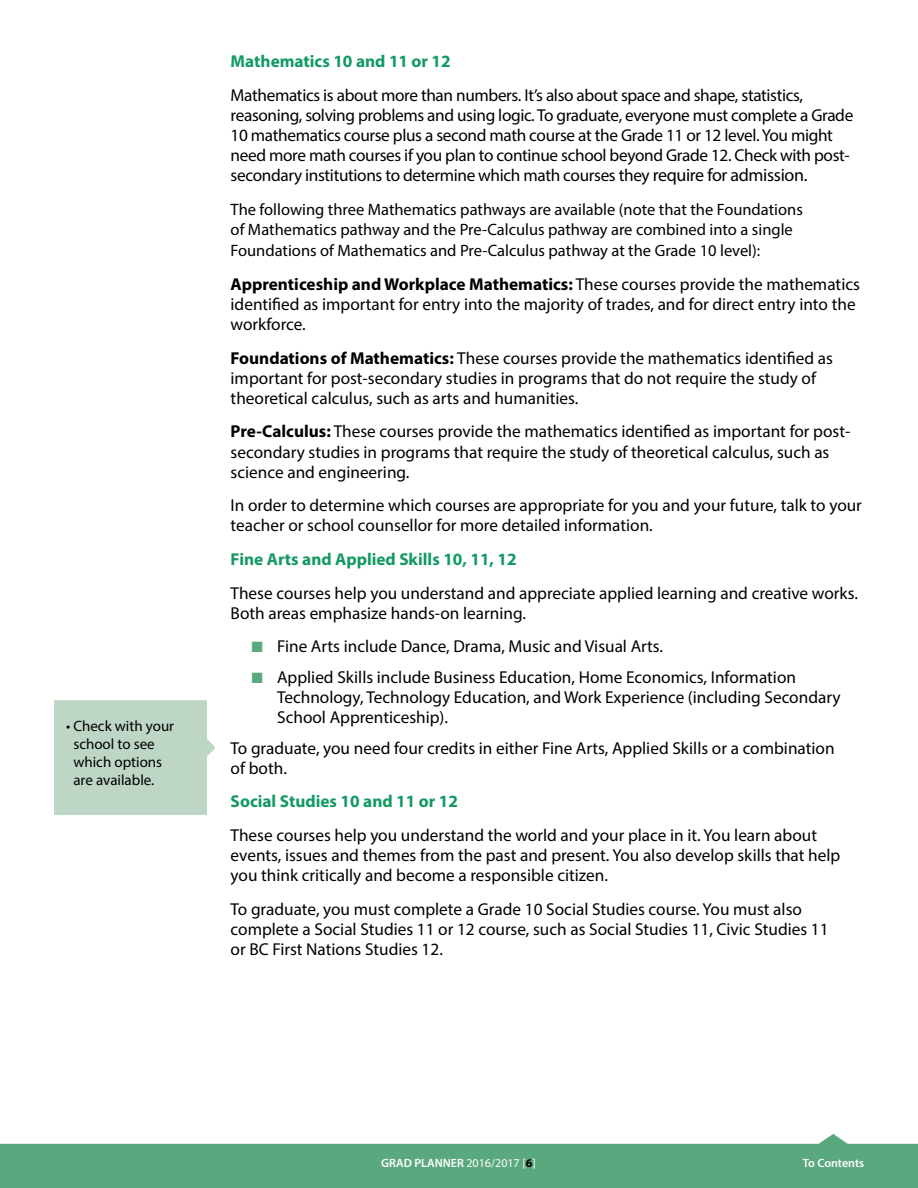
<style>
.page{position:relative;width:918px;height:1188px;background:#fff}
.page>*{position:absolute;margin:0;border:0;box-sizing:border-box;transform-origin:0 0}
.t1{font:17.25px/20.1px "Myriad Pro";color:#000}
.t2{font:17.25px/20.1px "Myriad Pro";letter-spacing:-.02em;color:#000}
.t3{font:700 17.25px "Myriad Pro";color:#129a63}
.t4{font:16.5px/20.1px "Myriad Pro";color:#000}
.t5{font:15px/18px "Myriad Pro";color:#000}
.t6{font:600 12px "Myriad Pro";color:#fff}
.s1{font-size:18px}
.s2{font-weight:700}
.s3{font-family:"European Pi Three";color:#5aa87d}
.s4{font-weight:400}
.s5{font-weight:700;color:#000}
</style>
<div class="page">
<svg style="left:0;top:1134px;width:918px;height:54px;fill:#5aa87d"></svg>
<div style="left:54px;top:700px;width:161px;height:115px;background:#bed6c5"></div>
<p class="t5" style="left:73px;top:716px;width:102px;text-indent:-7px">• Check with your school to see which options are available.</p>
<p class="t3" style="left:231px;top:50px;width:222px">Mathematics 10 and 11 or 12</p>
<p class="t2" style="left:231px;top:84px;width:624px">Mathematics is about more than numbers. It’s also about space and shape, statistics, reasoning, solving problems and using logic. To graduate, everyone must complete a Grade 10 mathematics course plus a second math course at the Grade 11 or 12 level. You might need more math courses if you plan to continue school beyond Grade 12. Check with post&shy;secondary institutions to determine which math courses they <span class="s1">require for admission.</span></p>
<p class="t4" style="left:231px;top:199px;width:574px">The following three Mathematics pathways are available (note that the Foundations of Mathematics pathway and the Pre-Calculus pathway are combined into a single</p>
<p class="t4" style="left:231px;top:240px;width:531px">Foundations of Mathematics and Pre-Calculus pathway at the Grade 10 level):</p>
<p class="t1" style="left:231px;top:274px;width:631px"><span class="s2">Apprenticeship and Workplace Mathematics:</span> These courses provide the mathematics identified as important for entry into the majority of trades, and for direct entry into the workforce.</p>
<p class="t1" style="left:231px;top:348px;width:604px"><span class="s2">Foundations of Mathematics:</span> These courses provide the mathematics identified as important for post-secondary studies in programs that do not require the study of theoretical calculus, such as arts and humanities.</p>
<p class="t1" style="left:231px;top:421px;width:621px"><span class="s2">Pre-Calculus:</span> These courses provide the mathematics identified as important for post&shy;secondary studies in programs that require the study of theoretical calculus, such as science and engineering.</p>
<p class="t1" style="left:231px;top:495px;width:633px">In order to determine which courses are appropriate for you and your future, talk to your teacher or school counsellor for more detailed information.</p>
<p class="t3" style="left:231px;top:548px;width:288px">Fine Arts and Applied Skills 10, 11, 12</p>
<p class="t1" style="left:231px;top:582px;width:629px">These courses help you understand and appreciate applied learning and creative works.<br>Both areas emphasize hands-on learning.</p>
<p class="t1" style="left:252px;top:631px;width:546px;line-height:30.6px"><span class="s3">K</span> Fine Arts include Dance, Drama, Music and Visual Arts.<br><span class="s3">K</span> Applied Skills include Business Education, Home Economics, Information</p>
<p class="t1" style="left:277px;top:687px;width:565px">Technology, Technology Education, and Work Experience (including Secondary<br>School Apprenticeship).</p>
<p class="t1" style="left:231px;top:738px;width:606px">To graduate, you need four credits in either Fine Arts, Applied Skills or a combination of both.</p>
<p class="t3" style="left:231px;top:790px;width:229px">Social Studies 10 and 11 or 12</p>
<p class="t1" style="left:231px;top:825px;width:611px">These courses help you understand the world and your place in it. You learn about events, issues and themes from the past and present. You also develop skills that help you think critically and become a responsible citizen.</p>
<p class="t1" style="left:231px;top:899px;width:599px">To graduate, you must complete a Grade 10 Social Studies course. You must also complete a Social Studies 11 or 12 course, such as Social Studies 11, Civic Studies 11 or BC First Nations Studies 12.</p>
<p class="t6" style="left:381px;top:1156px;width:156px">GRAD PLANNER <span class="s4">2016/2017 [</span><span class="s5">6</span><span class="s4">]</span></p>
<p class="t6" style="left:803px;top:1156px;width:63px">To Contents</p>
</div>
